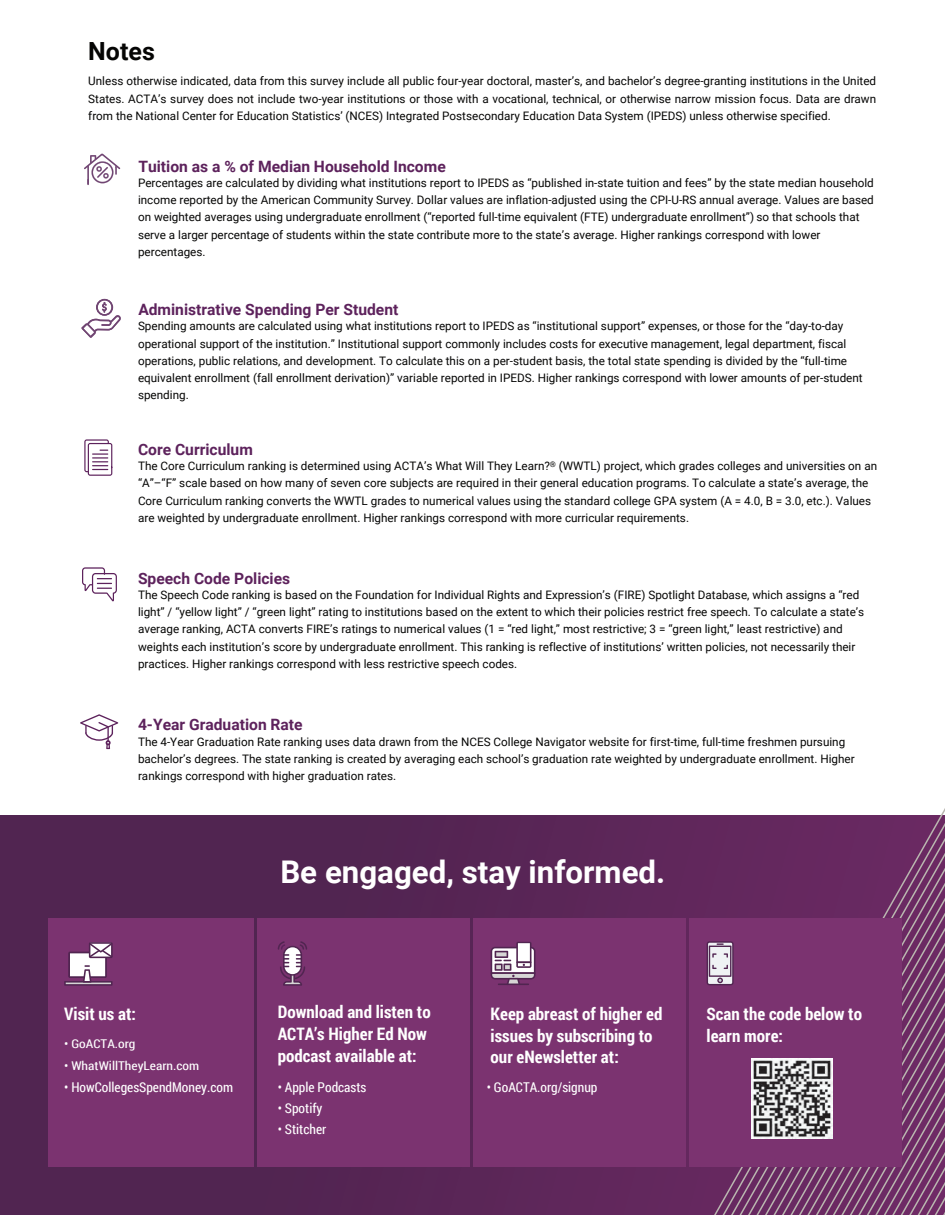
<style>
.page{position:relative;width:945px;height:1215px;background:#fff}
.page>*{position:absolute;margin:0;border:0;box-sizing:border-box;transform-origin:0 0}
.t1{font:700 31.2px "Roboto";color:#fff}
.t2{font:700 25.05px "Roboto";color:#050504}
.t3{font:700 17.25px/21.9px "Roboto Condensed";color:#fff}
.t4{font:700 15.6px "Roboto";color:#5d225c}
.t5{font:13.5px "Roboto Condensed";color:#fff}
.t6{font:12.15px "Roboto Condensed";color:#fff;scale:1.12 1}
.t7{font:11.7px/17.2px "Roboto";color:#050504}
.s1{font-style:inherit}
</style>
<div class="page">
<div style="left:0;top:815px;width:945px;height:400px;background:linear-gradient(to bottom,#532552,#532552)"></div>
<svg style="left:665px;top:808px;width:280px;height:407px;background:#743c6d"></svg>
<div style="left:48px;top:918px;width:205px;height:248px;background:#7b3370"></div>
<div style="left:257px;top:918px;width:212px;height:248px;background:#7b3370"></div>
<div style="left:473px;top:918px;width:212px;height:248px;background:#7b3370"></div>
<svg style="left:491px;top:942px;width:44px;height:43px;background:#ab91a9"></svg>
<svg style="left:278px;top:941px;width:29px;height:45px"></svg>
<svg style="left:64px;top:942px;width:49px;height:44px"></svg>
<div style="left:689px;top:918px;width:212px;height:248px;background:#7b3370"></div>
<svg style="left:707px;top:941px;width:27px;height:44px"></svg>
<svg style="left:84px;top:154px;width:36px;height:31px"></svg>
<svg style="left:84px;top:439px;width:28px;height:37px"></svg>
<svg style="left:80px;top:714px;width:38px;height:35px"></svg>
<svg style="left:82px;top:567px;width:35px;height:34px"></svg>
<img style="left:752px;top:1058px;width:80px;height:80px">
<svg style="left:81px;top:299px;width:40px;height:39px"></svg>
<h2 class="t2" style="left:88px;top:34px;width:68px">Notes</h2>
<p class="t7" style="left:88px;top:72px;width:789px;text-align:justify">Unless otherwise indicated, data from this survey include all public four-year doctoral, master’s, and bachelor’s degree-granting institutions in the United States. ACTA’s survey does not include two-year institutions or those with a vocational, technical, or otherwise narrow mission focus. Data are drawn from the National Center for Education Statistics’ (NCES) Integrated Postsecondary Education Data System (IPEDS) unless otherwise specified.</p>
<h3 class="t4" style="left:138px;top:156px;width:309px">Tuition as <span class="s1">a</span> % of Median Household Income</h3>
<p class="t7" style="left:138px;top:174px;width:737px">Percentages are calculated by dividing what institutions report to IPEDS as “published in-state tuition and fees” by the state median household income reported by the American Community Survey. Dollar values are inflation-adjusted using the CPI-U-RS annual average. Values are based on weighted averages using undergraduate enrollment (“reported full-time equivalent (FTE) undergraduate enrollment”) so that schools that serve a larger percentage of students within the state contribute more to the state’s average. Higher rankings correspond with lower percentages.</p>
<h3 class="t4" style="left:138px;top:299px;width:262px">Administrative Spending <span class="s1">Per Student</span></h3>
<p class="t7" style="left:138px;top:317px;width:726px">Spending amounts are calculated using what institutions report to IPEDS as “institutional support” expenses, or those for the “day-to-day operational support of the institution.” Institutional support commonly includes costs for executive management, legal department, fiscal operations, public relations, and development. To calculate this on a per-student basis, the total state spending is divided by the “full-time equivalent enrollment (fall enrollment derivation)” variable reported in IPEDS. Higher rankings correspond with lower amounts of per-student spending.</p>
<h3 class="t4" style="left:138px;top:439px;width:116px">Core Curriculum</h3>
<p class="t7" style="left:138px;top:457px;width:741px">The Core Curriculum ranking is determined using ACTA’s What Will They Learn?<sup>®</sup> (WWTL) project, which grades colleges and universities on an “A”–“F” scale based on how many of seven core subjects are required in their general education programs. To calculate a state’s average, the Core Curriculum ranking converts the WWTL grades to numerical values using the standard college GPA system (A = 4.0, B = 3.0, etc.). Values are weighted by undergraduate enrollment. Higher rankings correspond with more curricular requirements.</p>
<h3 class="t4" style="left:138px;top:567px;width:154px">Speech Code Policies</h3>
<p class="t7" style="left:138px;top:586px;width:728px">The Speech Code ranking is based on the Foundation for Individual Rights and Expression’s (FIRE) Spotlight Database, which assigns a “red light” / “yellow light” / “green light” rating to institutions based on the extent to which their policies restrict free speech. To calculate a state’s average ra<span class="s1">nk</span>ing, ACTA converts FIRE’s ratings to numerical values (1 = “red light,” most restrictive; 3 = “green light,” least restrictive) and weights each institution’s score by undergraduate enrollment. This ranking is reflective of institutions’ written policies, not necessarily their practices. Higher rankings correspond with less restrictive speech codes.</p>
<h3 class="t4" style="left:138px;top:714px;width:166px"><span class="s1">4</span>-Year Graduation Rate</h3>
<p class="t7" style="left:138px;top:732px;width:718px">The <span class="s1">4</span>-Year Graduation Rate ranking uses data drawn from the NCES College Navigator website for first-time, full-time freshmen pursuing bachelor’s degrees. The state ranking is created by averaging each school’s graduation rate weighted by undergraduate enrollment. Higher rankings correspond with higher graduation rates.</p>
<h1 class="t1" style="left:280px;top:850px;width:386px">Be engaged, stay informed.</h1>
<h3 class="t3" style="left:64px;top:1002px;width:73px">Visit us at:</h3>
<h3 class="t3" style="left:278px;top:1001px;width:155px">Download and listen to<br>ACTA’s Higher Ed Now podcast available at:</h3>
<h3 class="t3" style="left:491px;top:1002px;width:173px">Keep abreast of higher ed issues by subscribing to our eNewsletter at:</h3>
<p class="t6" style="left:64px;top:1035px;width:65px">• GoACTA.org</p>
<p class="t6" style="left:64px;top:1057px;width:122px">• WhatWillTheyLearn.com</p>
<p class="t5" style="left:64px;top:1078px;width:170px">• HowCollegesSpendMoney.com</p>
<p class="t5" style="left:278px;top:1077px;width:90px">• Apple Podcasts</p>
<p class="t5" style="left:487px;top:1077px;width:112px">• GoACTA.org/signup</p>
<p class="t5" style="left:278px;top:1099px;width:46px">• Spotify</p>
<p class="t5" style="left:278px;top:1120px;width:50px">• Stitcher</p>
<h3 class="t3" style="left:707px;top:1002px;width:157px">Scan the code below to learn more:</h3>
</div>
